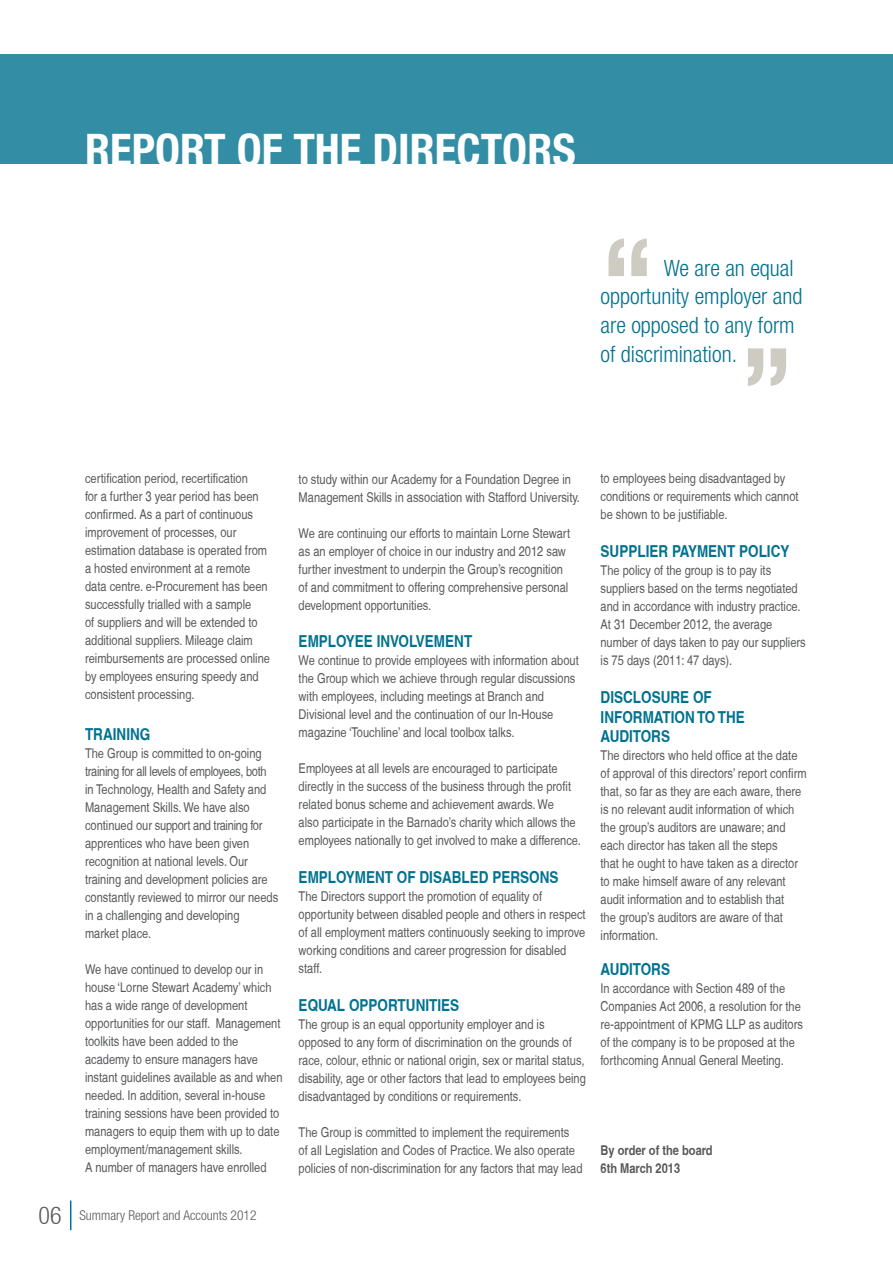
<style>
.page{position:relative;width:893px;height:1263px;background:#fff}
.page>*{position:absolute;margin:0;border:0;box-sizing:border-box;transform-origin:0 0}
.t1{font:700 condensed 117px "Helvetica Neue LT Std";color:#cecbc2}
.t2{font:700 condensed 45px "Helvetica Neue LT Std";color:#fff}
.t3{font:300 condensed 22.5px/28.5px "Helvetica Neue LT Std";color:#00728f}
.t4{font:700 condensed 16.5px "Helvetica";color:#00728f}
.t5{font:condensed 13.5px/18px "Helvetica";color:#58595b}
.t6{font:300 condensed 13.5px "Helvetica Neue LT Std";color:#58595b}
.t7{font:700 condensed 13.5px/18px "Helvetica";color:#58595b}
.s1{font-family:"Helvetica Neue";font-size:24px}
</style>
<div class="page">
<div style="left:0;top:55px;width:893px;height:109px;background:#338ea5"></div>
<hr style="left:70px;top:1200px;width:1px;height:30px;background:#00728f">
<h2 class="t2" style="left:85px;top:123px;width:492px">REPORT OF THE DIRECTORS</h2>
<h1 class="t1" style="left:601px;top:210px;width:56px">“</h1>
<h3 class="t3" style="left:601px;top:254px;width:203px;text-indent:63px">We are an equal opportunity employer and are opposed to any form of discrimination.</h3>
<h1 class="t1" style="left:740px;top:319px;width:56px">”</h1>
<p class="t5" style="left:85px;top:469px;width:186px">certification period, recertification<br>for a further 3 year period has been confirmed. As a part of continuous improvement of processes, our estimation database is operated from a hosted environment at a remote data centre. e-Procurement has been successfully trialled with a sample<br>of suppliers and will be extended to additional suppliers. Mileage claim reimbursements are processed online by employees ensuring speedy and consistent processing.</p>
<p class="t4" style="left:85px;top:724px;width:18px">TRAINING</p>
<p class="t5" style="left:85px;top:744px;width:195px">The Group is committed to on-going training for all levels of employees, both in Technology, Health and Safety and Management Skills. We have also continued our support and training for apprentices who have been given recognition at national levels. Our training and development policies are constantly reviewed to mirror our needs in a challenging and developing<br>market place.</p>
<p class="t5" style="left:85px;top:960px;width:199px">We have continued to develop our in house ‘Lorne Stewart Academy’ which has a wide range of development opportunities for our staff. Management toolkits have been added to the academy to ensure managers have instant guidelines available as and when needed. In addition, several in-house training sessions have been provided to managers to equip them with up to date employment/management skills.<br>A number of managers have enrolled</p>
<p class="t6" style="left:38px;top:1207px;width:219px"><span class="s1">06</span> Summary Report and Accounts 2012</p>
<p class="t5" style="left:299px;top:470px;width:283px">to study within our Academy for a Foundation Degree in<br>Management Skills in association with Stafford University.</p>
<p class="t5" style="left:299px;top:524px;width:273px">We are continuing our efforts to maintain Lorne Stewart as an employer of choice in our industry and 2012 saw further investment to underpin the Group’s recognition of and commitment to offering comprehensive personal development opportunities.</p>
<p class="t4" style="left:299px;top:632px;width:20px">EMPLOYEE</p>
<p class="t4" style="left:377px;top:632px;width:10px">INVOLVEMENT</p>
<p class="t5" style="left:299px;top:652px;width:282px">We continue to provide employees with information about the Group which we achieve through regular discussions with employees, including meetings at Branch and Divisional level and the continuation of our In-House magazine ‘Touchline’ and local toolbox talks.</p>
<p class="t5" style="left:299px;top:760px;width:284px">Employees at all levels are encouraged to participate directly in the success of the business through the profit related bonus scheme and achievement awards. We<br>also participate in the Barnado’s charity which allows the employees nationally to get involved to make a difference.</p>
<p class="t4" style="left:299px;top:867px;width:20px">EMPLOYMENT</p>
<p class="t4" style="left:397px;top:867px;width:33px">OF DISABLED</p>
<p class="t4" style="left:492px;top:867px;width:11px">PERSONS</p>
<p class="t5" style="left:299px;top:887px;width:288px">The Directors support the promotion of equality of opportunity between disabled people and others in respect of all employment matters continuously seeking to improve working conditions and career progression for disabled staff.</p>
<p class="t4" style="left:299px;top:995px;width:20px">EQUAL</p>
<p class="t4" style="left:349px;top:995px;width:10px">OPPORTUNITIES</p>
<p class="t5" style="left:299px;top:1015px;width:289px">The group is an equal opportunity employer and is opposed to any form of discrimination on the grounds of race, colour, ethnic or national origin, sex or marital status, disability, age or other factors that lead to employees being disadvantaged by conditions or requirements.</p>
<p class="t5" style="left:299px;top:1123px;width:285px">The Group is committed to implement the requirements<br>of all Legislation and Codes of Practice. We also operate policies of non-discrimination for any factors that may lead</p>
<p class="t5" style="left:601px;top:469px;width:200px">to employees being disadvantaged by conditions or requirements which cannot be shown to be justifiable.</p>
<p class="t4" style="left:601px;top:541px;width:19px">SUPPLIER</p>
<p class="t4" style="left:672px;top:541px;width:10px">PAYMENT</p>
<p class="t4" style="left:739px;top:541px;width:10px">POLICY</p>
<p class="t5" style="left:601px;top:561px;width:207px">The policy of the group is to pay its suppliers based on the terms negotiated and in accordance with industry practice.<br>At 31 December 2012, the average number of days taken to pay our suppliers is 75 days (2011: 47 days).</p>
<p class="t4" style="left:601px;top:687px;width:20px">DISCLOSURE</p>
<p class="t4" style="left:693px;top:687px;width:10px">OF</p>
<p class="t4" style="left:601px;top:707px;width:10px">INFORMATION</p>
<p class="t4" style="left:697px;top:707px;width:31px">TO THE</p>
<p class="t4" style="left:601px;top:726px;width:10px">AUDITORS</p>
<p class="t5" style="left:601px;top:747px;width:208px">The directors who held office at the date of approval of this directors’ report confirm that, so far as they are each aware, there is no relevant audit information of which the group’s auditors are unaware; and each director has taken all the steps<br>that he ought to have taken as a director to make himself aware of any relevant audit information and to establish that<br>the group’s auditors are aware of that information.</p>
<p class="t4" style="left:601px;top:959px;width:29px">AUDITORS</p>
<p class="t5" style="left:601px;top:979px;width:204px">In accordance with Section 489 of the Companies Act 2006, a resolution for the re-appointment of KPMG LLP as auditors of the company is to be proposed at the forthcoming Annual General Meeting.</p>
<p class="t7" style="left:601px;top:1141px;width:114px">BY ORDER OF THE BOARD<br>6TH MARCH 2013</p>
</div>
